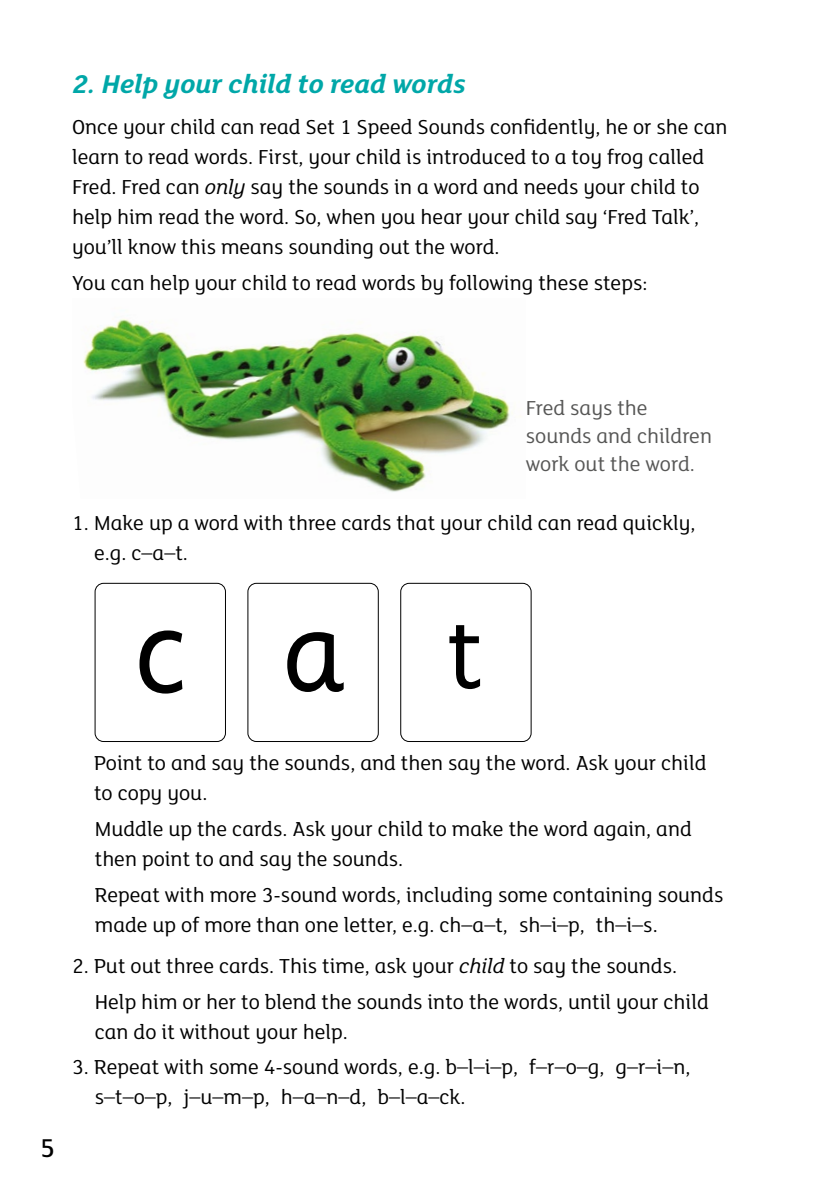
<style>
.page{position:relative;width:840px;height:1191px;background:#fff}
.page>*{position:absolute;margin:0;border:0;box-sizing:border-box;transform-origin:0 0}
.t1{font:136px "Sassoon Infant Std";color:#000}
.t2{font:italic 700 28px "FS Lola Primary";color:#00a7a8}
.t3{font:500 28px "FS Lola Primary";color:#000}
.t4{font:22px/30px "FS Lola Primary";color:#000}
.t5{font:22px/28px "FS Lola Primary";color:#575756}
.s1{font-style:italic}
.s2{font-size:129.6px}
.s3{font-size:117.2px}
</style>
<div class="page">
<img style="left:83px;top:318px;width:430px;height:174px">
<div style="left:95px;top:583px;width:131px;height:159px;border:1px solid #000;border-radius:9px"></div>
<div style="left:247px;top:583px;width:131px;height:159px;border:1px solid #000;border-radius:9px"></div>
<div style="left:400px;top:583px;width:131px;height:159px;border:1px solid #000;border-radius:9px"></div>
<p class="t2" style="left:72px;top:65px;width:395px">2. Help your child to read words</p>
<p class="t4" style="left:72px;top:111px;width:656px">Once your child can read Set 1 Speed Sounds confidently, he or she can learn to read words. First, your child is introduced to a toy frog called Fred. Fred can <span class="s1">only</span> say the sounds in a word and needs your child to help him read the word. So, when you hear your child say ‘Fred Talk’, you’ll know this means sounding out the word.</p>
<p class="t4" style="left:72px;top:267px;width:576px">You can help your child to read words by following these steps:</p>
<p class="t5" style="left:525px;top:392px;width:188px">Fred says the sounds and children work out the word.</p>
<p class="t4" style="left:94px;top:507px;width:602px;text-indent:-22px">1. Make up a word with three cards that your child can read quickly, e.g. c–a–t.</p>
<h1 class="t1" style="left:132px;top:563px;width:353px">c<span class="s2">a</span><span class="s3">t</span></h1>
<p class="t3" style="left:40px;top:1129px;width:16px">5</p>
<p class="t4" style="left:94px;top:747px;width:613px">Point to and say the sounds, and then say the word. Ask your child to copy you.</p>
<p class="t4" style="left:95px;top:813px;width:598px">Muddle up the cards. Ask your child to make the word again, and then point to and say the sounds.</p>
<p class="t4" style="left:95px;top:878px;width:629px">Repeat with more 3-sound words, including some containing sounds made up of more than one letter, e.g. ch–a–t, sh–i–p, th–i–s.</p>
<p class="t4" style="left:95px;top:947px;width:615px;line-height:35.6px;text-indent:-23px">2. Put out three cards. This time, ask your <span class="s1">child</span> to say the sounds.<br>Help him or her to blend the sounds into the words, until your child</p>
<p class="t4" style="left:95px;top:1015px;width:254px">can do it without your help.</p>
<p class="t4" style="left:95px;top:1051px;width:596px;text-indent:-23px">3. Repeat with some 4-sound words, e.g. b–l–i–p, f–r–o–g, g–r–i–n, s–t–o–p, j–u–m–p, h–a–n–d, b–l–a–ck.</p>
</div>
